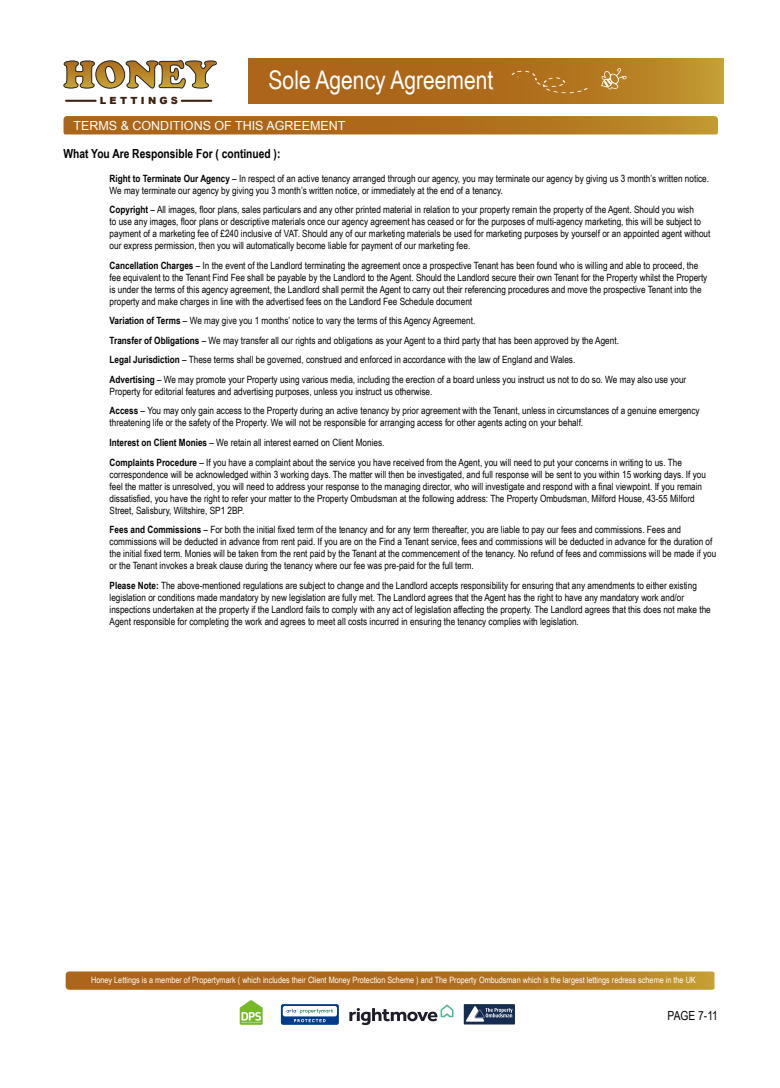
<style>
.page{position:relative;width:780px;height:1088px;background:#fff}
.page>*{position:absolute;margin:0;border:0;box-sizing:border-box;transform-origin:0 0}
.t1{font:25.62px "Arial Narrow";color:#fff}
.t2{font:700 12.5px "Arial Narrow";color:#000}
.t3{font:12.5px "Arial";color:#fff}
.t4{font:12.5px "Arial Narrow";letter-spacing:-.03em;color:#000}
.t5{font:10px/12px "Arial Narrow";color:#000}
.t6{font:900 9.88px "Arial";color:#3c1f0d}
.t7{font:8.75px "Arial Narrow";color:#fff}
.s1{font-weight:700}
</style>
<div class="page">
<svg style="left:66px;top:971px;width:648px;height:19px;background:#b47726"></svg>
<svg style="left:239px;top:1000px;width:24px;height:25px"></svg>
<svg style="left:349px;top:1004px;width:104px;height:21px"></svg>
<svg style="left:281px;top:1004px;width:58px;height:21px"></svg>
<div style="left:463px;top:1004px;width:52px;height:20px;background:#162b51"></div>
<svg style="left:466px;top:1006px;width:46px;height:15px"></svg>
<svg style="left:249px;top:58px;width:474px;height:45px;background:#b1711e"></svg>
<svg style="left:511px;top:71px;width:76px;height:22px;background:#b37626"></svg>
<svg style="left:600px;top:68px;width:27px;height:22px"></svg>
<svg style="left:63px;top:116px;width:655px;height:18px;background:#b0711e"></svg>
<hr style="left:66px;top:100px;width:30px;height:2px;background:#3c1f0d">
<hr style="left:182px;top:100px;width:29px;height:2px;background:#3c1f0d">
<svg style="left:63px;top:60px;width:154px;height:29px"></svg>
<p class="t6" style="left:100px;top:93px;width:80px">L E T T I N G S</p>
<h1 class="t1" style="left:268px;top:61px;width:226px">Sole Agency Agreement</h1>
<p class="t3" style="left:73px;top:117px;width:274px">TERMS &amp; CONDITIONS OF THIS AGREEMENT</p>
<p class="t2" style="left:63px;top:144px;width:218px">What You Are Responsible For ( continued ):</p>
<p class="t5" style="left:110px;top:172px;width:601px"><span class="s1">Right to Terminate Our Agency</span> – In respect of an active tenancy arranged through our agency, you may terminate our agency by giving us 3 month’s written notice.<br>We may terminate our agency by giving you 3 month’s written notice, or immediately at the end of a tenancy.</p>
<p class="t5" style="left:110px;top:204px;width:602px"><span class="s1">Copyright</span> – All images, floor plans, sales particulars and any other printed material in relation to your property remain the property of the Agent. Should you wish<br>to use any images, floor plans or descriptive materials once our agency agreement has ceased or for the purposes of multi-agency marketing, this will be subject to payment of a marketing fee of £240 inclusive of VAT. Should any of our marketing materials be used for marketing purposes by yourself or an appointed agent without our express permission, then you will automatically become liable for payment of our marketing fee.</p>
<p class="t5" style="left:110px;top:259px;width:599px"><span class="s1">Cancellation Charges</span> – In the event of the Landlord terminating the agreement once a prospective Tenant has been found who is willing and able to proceed, the fee equivalent to the Tenant Find Fee shall be payable by the Landlord to the Agent. Should the Landlord secure their own Tenant for the Property whilst the Property is under the terms of this agency agreement, the Landlord shall permit the Agent to carry out their referencing procedures and move the prospective Tenant into the property and make charges in line with the advertised fees on the Landlord Fee Schedule document</p>
<p class="t5" style="left:110px;top:311px;width:578px;line-height:19.5px"><span class="s1">Variation of Terms</span> – We may give you 1 months’ notice to vary the terms of this Agency Agreement.<br><span class="s1">Transfer of Obligations</span> – We may transfer all our rights and obligations as your Agent to a third party that has been approved by the Agent.<br><span class="s1">Legal Jurisdiction</span> – These terms shall be governed, construed and enforced in accordance with the law of England and Wales.<br><span class="s1">Advertising</span> – We may promote your Property using various media, including the erection of a board unless you instruct us not to do so. We may also use your</p>
<p class="t5" style="left:110px;top:381px;width:591px;line-height:19.5px">Property for editorial features and advertising purposes, unless you instruct us otherwise.<br><span class="s1">Access</span> – You may only gain access to the Property during an active tenancy by prior agreement with the Tenant, unless in circumstances of a genuine emergency</p>
<p class="t5" style="left:110px;top:413px;width:573px;line-height:19.5px">threatening life or the safety of the Property. We will not be responsible for arranging access for other agents acting on your behalf.<br><span class="s1">Interest on Client Monies</span> – We retain all interest earned on Client Monies.<br><span class="s1">Complaints Procedure</span> – If you have a complaint about the service you have received from the Agent, you will need to put your concerns in writing to us. The</p>
<p class="t5" style="left:110px;top:468px;width:598px">correspondence will be acknowledged within 3 working days. The matter will then be investigated, and full response will be sent to you within 15 working days. If you feel the matter is unresolved, you will need to address your response to the managing director, who will investigate and respond with a final viewpoint. If you remain dissatisfied, you have the right to refer your matter to the Property Ombudsman at the following address: The Property Ombudsman, Milford House, 43-55 Milford Street, Salisbury, Wiltshire, SP1 2BP.</p>
<p class="t5" style="left:110px;top:523px;width:608px"><span class="s1">Fees and Commissions</span> – For both the initial fixed term of the tenancy and for any term thereafter, you are liable to pay our fees and commissions. Fees and commissions will be deducted in advance from rent paid. If you are on the Find a Tenant service, fees and commissions will be deducted in advance for the duration of the initial fixed term. Monies will be taken from the rent paid by the Tenant at the commencement of the tenancy. No refund of fees and commissions will be made if you or the Tenant invokes a break clause during the tenancy where our fee was pre-paid for the full term.</p>
<p class="t5" style="left:110px;top:579px;width:602px"><span class="s1">Please Note:</span> The above-mentioned regulations are subject to change and the Landlord accepts responsibility for ensuring that any amendments to either existing legislation or conditions made mandatory by new legislation are fully met. The Landlord agrees that the Agent has the right to have any mandatory work and/or inspections undertaken at the property if the Landlord fails to comply with any act of legislation affecting the property. The Landlord agrees that this does not make the Agent responsible for completing the work and agrees to meet all costs incurred in ensuring the tenancy complies with legislation.</p>
<p class="t7" style="left:91px;top:973px;width:606px">Honey Lettings is a member of Propertymark ( which includes their Client Money Protection Scheme ) and The Property Ombudsman which is the largest lettings redress scheme in the UK</p>
<p class="t4" style="left:667px;top:1006px;width:52px">PAGE 7-11</p>
</div>
